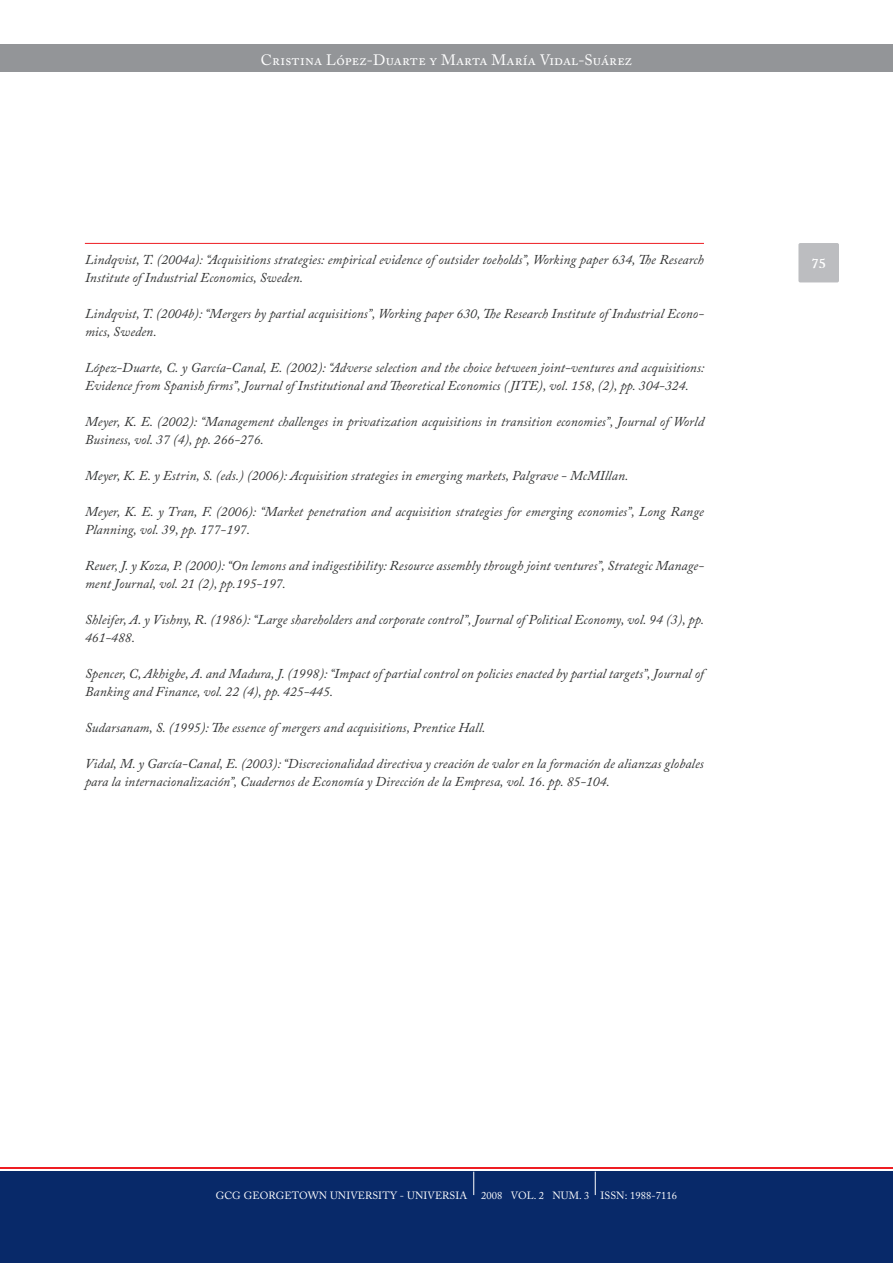
<style>
.page{position:relative;width:893px;height:1263px;background:#fff}
.page>*{position:absolute;margin:0;border:0;box-sizing:border-box;transform-origin:0 0}
.body{font:15px "Adobe Caslon Pro";letter-spacing:.01em;color:#fff}
.t1{font:300 15px "Caslon";color:#fff}
.body-2{font:italic 13.5px/18px "Adobe Caslon Pro";letter-spacing:.005em;color:#313232}
.t2{font:10.5px "Adobe Caslon Pro";letter-spacing:.01em;color:#fff}
</style>
<div class="page">
<div style="left:0;top:1172px;width:893px;height:91px;background:#082969"></div>
<hr style="left:0;top:1167px;width:893px;height:1px;background:#ee1d23">
<div style="left:0;top:44px;width:893px;height:27px;background:#939598"></div>
<hr style="left:85px;top:243px;width:619px;height:1px;background:#ee1d23">
<div style="left:798px;top:243px;width:41px;height:39px;background:#bcbdc0;border-radius:2px"></div>
<svg style="left:473px;top:1172px;width:1px;height:23px"></svg>
<svg style="left:595px;top:1172px;width:1px;height:23px"></svg>
<p class="body" style="left:261px;top:51px;width:373px">Cristina López-Duarte y Marta María Vidal-Suárez</p>
<p class="body-2" style="left:85px;top:250px;width:620px">Lindqvist, T. (2004a): “Acquisitions strategies: empirical evidence of outsider toeholds”, Working paper 634, The Research</p>
<p class="t1" style="left:811px;top:257px;width:16px">75</p>
<p class="body-2" style="left:85px;top:268px;width:220px">Institute of Industrial Economics, Sweden.</p>
<p class="body-2" style="left:85px;top:304px;width:620px">Lindqvist, T. (2004b): “Mergers by partial acquisitions”, Working paper 630, The Research Institute of Industrial Econo&shy;mics, Sweden.</p>
<p class="body-2" style="left:85px;top:358px;width:621px">López-Duarte, C. y García-Canal, E. (2002): “Adverse selection and the choice between joint-ventures and acquisitions:<br>Evidence from Spanish firms”, Journal of Institutional and Theoretical Economics ( JITE), vol. 158, (2), pp. 304-324.</p>
<p class="body-2" style="left:85px;top:412px;width:620px">Meyer, K. E. (2002): “Management challenges in privatization acquisitions in transition economies”, Journal of World<br>Business, vol. 37 (4), pp. 266-276.</p>
<p class="body-2" style="left:85px;top:466px;width:545px">Meyer, K. E. y Estrin, S. (eds.) (2006): Acquisition strategies in emerging markets, Palgrave - McMIllan.</p>
<p class="body-2" style="left:85px;top:502px;width:620px">Meyer, K. E. y Tran, F. (2006): “Market penetration and acquisition strategies for emerging economies”, Long Range<br>Planning, vol. 39, pp. 177-197.</p>
<p class="body-2" style="left:85px;top:556px;width:620px">Reuer, J. y Koza, P. (2000): “On lemons and indigestibility: Resource assembly through joint ventures”, Strategic Manage&shy;ment Journal, vol. 21 (2), pp.195-197.</p>
<p class="body-2" style="left:85px;top:610px;width:621px">Shleifer, A. y Vishny, R. (1986): “Large shareholders and corporate control”, Journal of Political Economy, vol. 94 (3), pp.<br>461-488.</p>
<p class="body-2" style="left:85px;top:664px;width:620px">Spencer, C, Akhigbe, A. and Madura, J. (1998): “Impact of partial control on policies enacted by partial targets”, Journal of<br>Banking and Finance, vol. 22 (4), pp. 425-445.</p>
<p class="body-2" style="left:85px;top:718px;width:402px">Sudarsanam, S. (1995): The essence of mergers and acquisitions, Prentice Hall.</p>
<p class="body-2" style="left:85px;top:754px;width:620px">Vidal, M. y García-Canal, E. (2003): “Discrecionalidad directiva y creación de valor en la formación de alianzas globales para la internacionalización”, Cuadernos de Economía y Dirección de la Empresa, vol. 16. pp. 85-104.</p>
<p class="t2" style="left:216px;top:1189px;width:253px">GCG GEORGETOWN UNIVERSITY - UNIVERSIA</p>
<p class="t2" style="left:481px;top:1189px;width:197px">2008 VOL. 2 NUM. 3 ISSN: 1988-7116</p>
</div>
